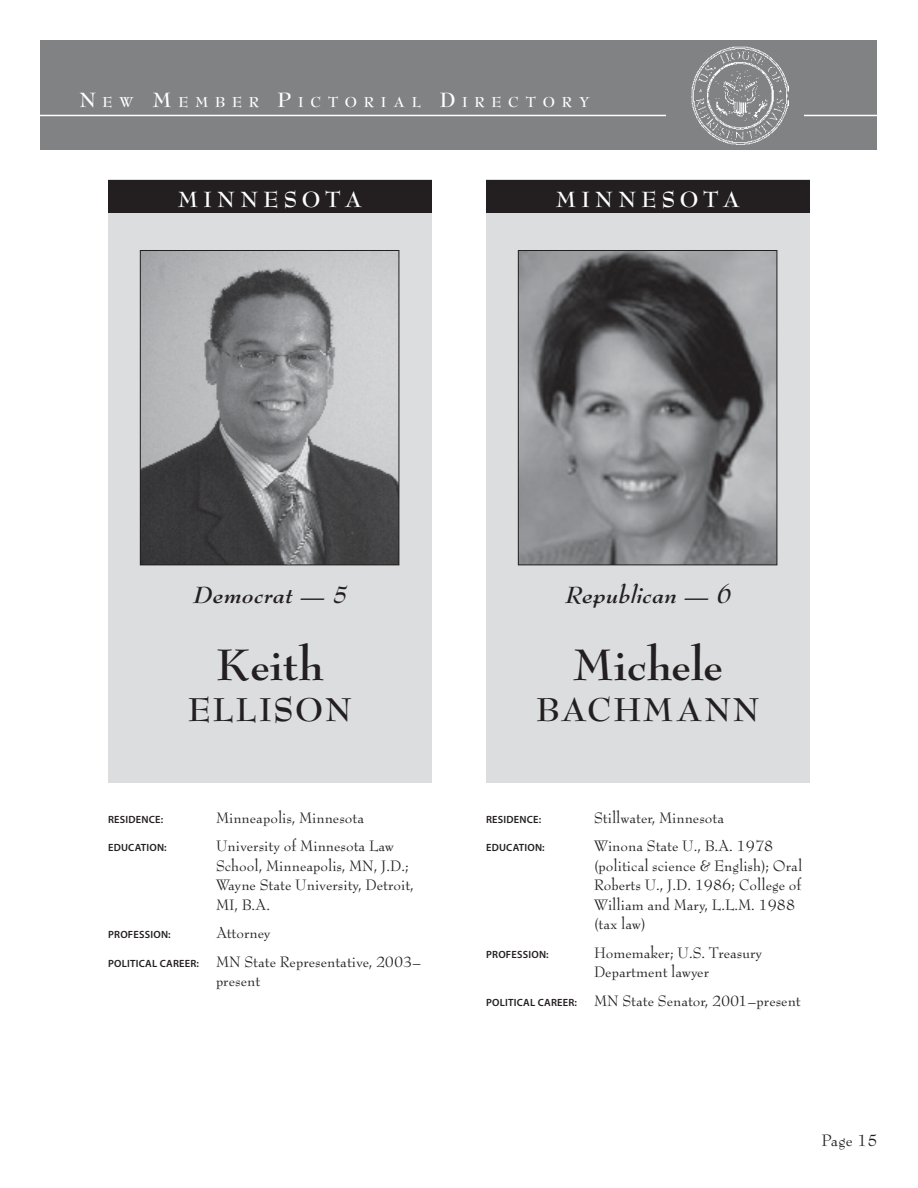
<style>
.page{position:relative;width:918px;height:1188px;background:#fff}
.page>*{position:absolute;margin:0;border:0;box-sizing:border-box;transform-origin:0 0}
.t1{font:700 48px "Bernhard Modern Std";color:#231f20}
.t2{font:700 36px "Bernhard Modern Std";letter-spacing:.05em;color:#231f20}
.t3{font:italic 700 25.5px "Bernhard Modern Std";letter-spacing:.025em;color:#231f20}
.t4{font:700 24px "Bernhard Modern Std";letter-spacing:.21em;color:#fff}
.t5{font:18px "Bernhard Modern Std";letter-spacing:.01em;color:#231f20}
.t6{font:16.5px/19.5px "Bernhard Modern Std";color:#231f20}
.t7{font:700 15.75px "Bernhard Modern Std";letter-spacing:.43em;color:#fff}
.t8{font:600 10.5px "Myriad Pro";letter-spacing:.02em;color:#231f20}
.s1{font-size:22.5px}
.s2{font-family:"Myriad Pro";font-weight:600;font-size:10.5px}
</style>
<div class="page">
<div style="left:108px;top:180px;width:324px;height:603px;background:#dcddde"></div>
<div style="left:486px;top:180px;width:324px;height:603px;background:#dcddde"></div>
<div style="left:40px;top:40px;width:837px;height:110px;background:#808284"></div>
<hr style="left:7px;top:115px;width:659px;height:1px;background:#fff">
<img style="left:691px;top:47px;width:98px;height:97px">
<hr style="left:804px;top:115px;width:86px;height:1px;background:#fff">
<div style="left:108px;top:180px;width:324px;height:33px;background:#231f20"></div>
<div style="left:486px;top:180px;width:324px;height:33px;background:#231f20"></div>
<img style="left:142px;top:252px;width:255px;height:311px">
<div style="left:140px;top:250px;width:259px;height:315px;border:1px solid #231f20"></div>
<img style="left:520px;top:252px;width:255px;height:311px">
<div style="left:518px;top:250px;width:259px;height:315px;border:1px solid #231f20"></div>
<p class="t7" style="left:80px;top:94px;width:512px"><span class="s1">N</span>EW <span class="s1">M</span>EMBER <span class="s1">P</span>ICTORIAL <span class="s1">D</span>IRECTORY</p>
<h3 class="t4" style="left:178px;top:187px;width:186px">MINNESOTA</h3>
<h3 class="t4" style="left:556px;top:187px;width:186px">MINNESOTA</h3>
<h3 class="t3" style="left:193px;top:581px;width:155px">Democrat — 5</h3>
<h1 class="t1" style="left:217px;top:640px;width:108px">Keith</h1>
<h2 class="t2" style="left:188px;top:691px;width:165px">ELLISON</h2>
<p class="t8" style="left:108px;top:812px;width:57px">RESIDENCE:</p>
<p class="t6" style="left:216px;top:808px;width:150px">Minneapolis, Minnesota</p>
<p class="t8" style="left:108px;top:841px;width:60px">EDUCATION:</p>
<p class="t6" style="left:216px;top:837px;width:199px">University of Minnesota Law<br>School, Minneapolis, MN, J.D.;<br>Wayne State University, Detroit,<br>MI, B.A.</p>
<p class="t8" style="left:108px;top:928px;width:64px">PROFESSION:</p>
<p class="t6" style="left:108px;top:919px;width:315px;line-height:28.5px;text-indent:108px">Attorney<br><span class="s2">POLITICAL CAREER:</span> MN State Representative, 2003–</p>
<p class="t6" style="left:216px;top:972px;width:46px">present</p>
<h3 class="t3" style="left:565px;top:581px;width:167px">Republican — 6</h3>
<h1 class="t1" style="left:573px;top:640px;width:152px">Michele</h1>
<h2 class="t2" style="left:536px;top:691px;width:225px">BACHMANN</h2>
<p class="t8" style="left:486px;top:812px;width:57px">RESIDENCE:</p>
<p class="t6" style="left:594px;top:808px;width:132px">Stillwater, Minnesota</p>
<p class="t8" style="left:486px;top:841px;width:60px">EDUCATION:</p>
<p class="t6" style="left:594px;top:837px;width:210px">Winona State U., B.A. 1978 (political science &amp; English); Oral<br>Roberts U., J.D. 1986; College of<br>William and Mary, L.L.M. 1988 (tax law)</p>
<p class="t8" style="left:486px;top:947px;width:64px">PROFESSION:</p>
<p class="t6" style="left:594px;top:943px;width:170px">Homemaker; U.S. Treasury<br>Department lawyer</p>
<p class="t6" style="left:486px;top:991px;width:316px"><span class="s2">POLITICAL CAREER:</span> MN State Senator, 2001–present</p>
<p class="t5" style="left:821px;top:1131px;width:58px">Page 15</p>
</div>
